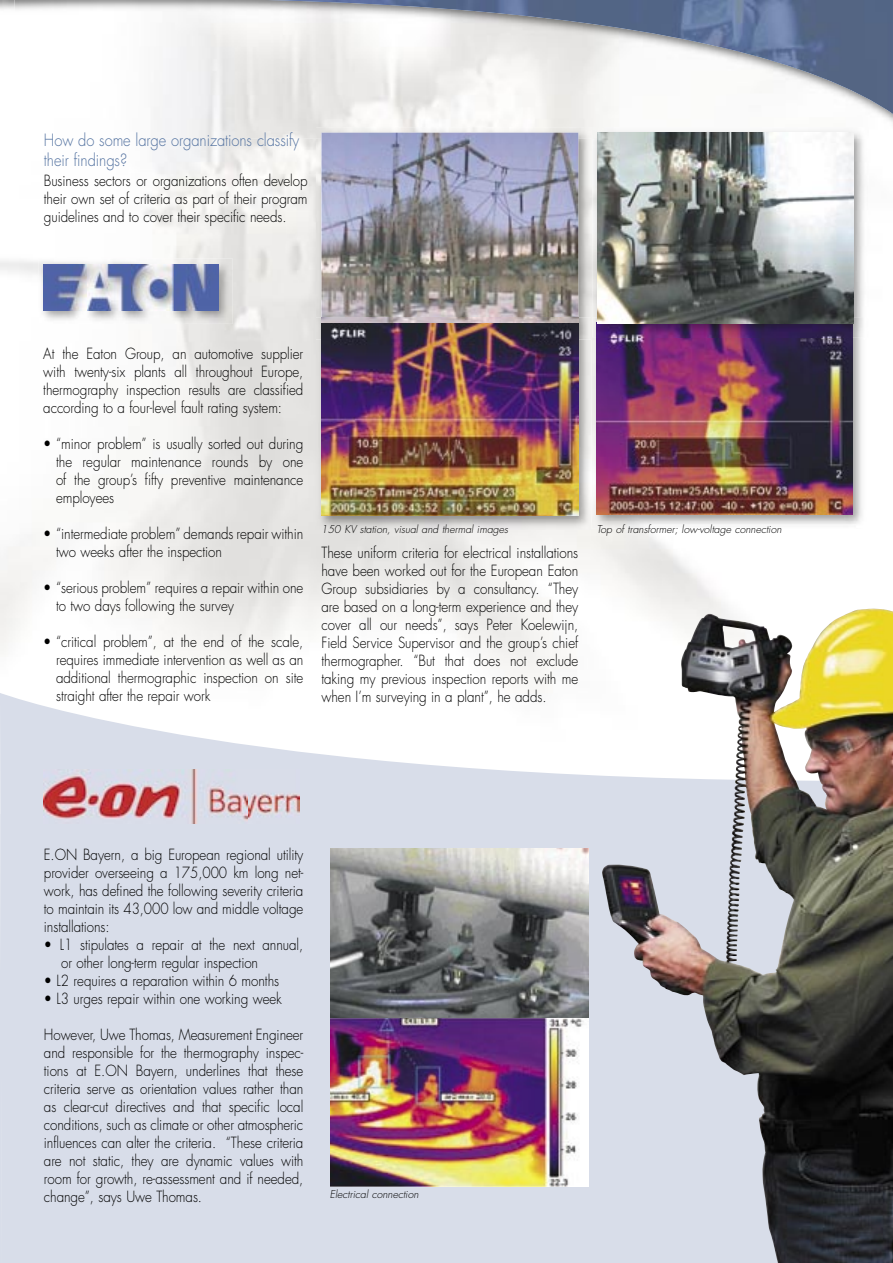
<style>
.page{position:relative;width:893px;height:1263px;background:#fff}
.page>*{position:absolute;margin:0;border:0;box-sizing:border-box;transform-origin:0 0}
.t1{font:300 16.5px/19.5px "Futura Std";letter-spacing:-.005em;color:#5372a0;scale:.89 1}
.t2{font:300 15px/18px "Futura Std";letter-spacing:-.005em;color:#000;text-align:justify;scale:.89 1}
.t3{font:italic 300 10.5px "Futura Std";color:#000}
</style>
<div class="page">
<svg style="left:0;top:0;width:893px;height:127px"></svg>
<img style="left:1px;top:0;width:892px;height:114px">
<svg style="left:0;top:693px;width:602px;height:570px;background:#dde1eb"></svg>
<img style="left:330px;top:848px;width:259px;height:338px">
<img style="left:592px;top:337px;width:270px;height:192px">
<img style="left:597px;top:337px;width:257px;height:178px">
<img style="left:592px;top:127px;width:272px;height:190px">
<img style="left:592px;top:317px;width:271px;height:20px">
<img style="left:38px;top:259px;width:195px;height:65px">
<img style="left:44px;top:264px;width:175px;height:46px">
<img style="left:44px;top:770px;width:255px;height:54px">
<img style="left:602px;top:608px;width:291px;height:655px">
<img style="left:316px;top:127px;width:276px;height:403px">
<img style="left:321px;top:133px;width:257px;height:185px">
<img style="left:316px;top:318px;width:275px;height:21px">
<svg style="left:591px;top:317px;width:1px;height:22px"></svg>
<img style="left:321px;top:323px;width:257px;height:193px">
<p class="t1" style="left:44px;top:131px;width:289px">How do some large organizations classify their findings?</p>
<p class="t2" style="left:44px;top:172px;width:298px">Business sectors or organizations often develop their own set of criteria as part of their program guidelines and to cover their specific needs.</p>
<p class="t2" style="left:43px;top:345px;width:294px">At the Eaton Group, an automotive supplier with twenty-six plants all throughout Europe, thermography inspection results are classified according to a four-level fault rating system:</p>
<p class="t2" style="left:56px;top:435px;width:279px;text-indent:-13px">• “minor problem” is usually sorted out during the regular maintenance rounds by one of the group’s fifty preventive maintenance employees</p>
<p class="t2" style="left:56px;top:525px;width:279px;text-indent:-13px">• “intermediate problem” demands repair within two weeks after the inspection</p>
<p class="t2" style="left:56px;top:579px;width:279px;text-indent:-13px">• “serious problem” requires a repair within one to two days following the survey</p>
<p class="t2" style="left:56px;top:633px;width:279px;text-indent:-13px">• “critical problem”, at the end of the scale, requires immediate intervention as well as an additional thermographic inspection on site straight after the repair work</p>
<p class="t3" style="left:321px;top:523px;width:188px">150 KV station, visual and thermal images</p>
<p class="t2" style="left:321px;top:544px;width:290px">These uniform criteria for electrical installations have been worked out for the European Eaton Group subsidiaries by a consultancy. “They are based on a long-term experience and they cover all our needs”, says Peter Koelewijn, Field Service Supervisor and the group’s chief thermographer. “But that does not exclude taking my previous inspection reports with me when I’m surveying in a plant”, he adds.</p>
<p class="t3" style="left:597px;top:523px;width:186px">Top of transformer; low-voltage connection</p>
<p class="t2" style="left:44px;top:846px;width:293px">E.ON Bayern, a big European regional utility provider overseeing a 175,000 km long net&shy;work, has defined the following severity criteria to maintain its 43,000 low and middle voltage installations:</p>
<p class="t2" style="left:61px;top:936px;width:274px;text-indent:-17px">• L1 stipulates a repair at the next annual, or other long-term regular inspection</p>
<p class="t2" style="left:44px;top:972px;width:266px">• L2 requires a reparation within 6 months</p>
<p class="t2" style="left:44px;top:990px;width:269px">• L3 urges repair within one working week</p>
<p class="t2" style="left:44px;top:1026px;width:293px">However, Uwe Thomas, Measurement Engineer and responsible for the thermography inspec&shy;tions at E.ON Bayern, underlines that these criteria serve as orientation values rather than as clear-cut directives and that specific local conditions, such as climate or other atmospheric influences can alter the criteria. “These criteria are not static, they are dynamic values with room for growth, re-assessment and if needed, change”, says Uwe Thomas.</p>
<p class="t3" style="left:330px;top:1188px;width:90px">Electrical connection</p>
</div>
